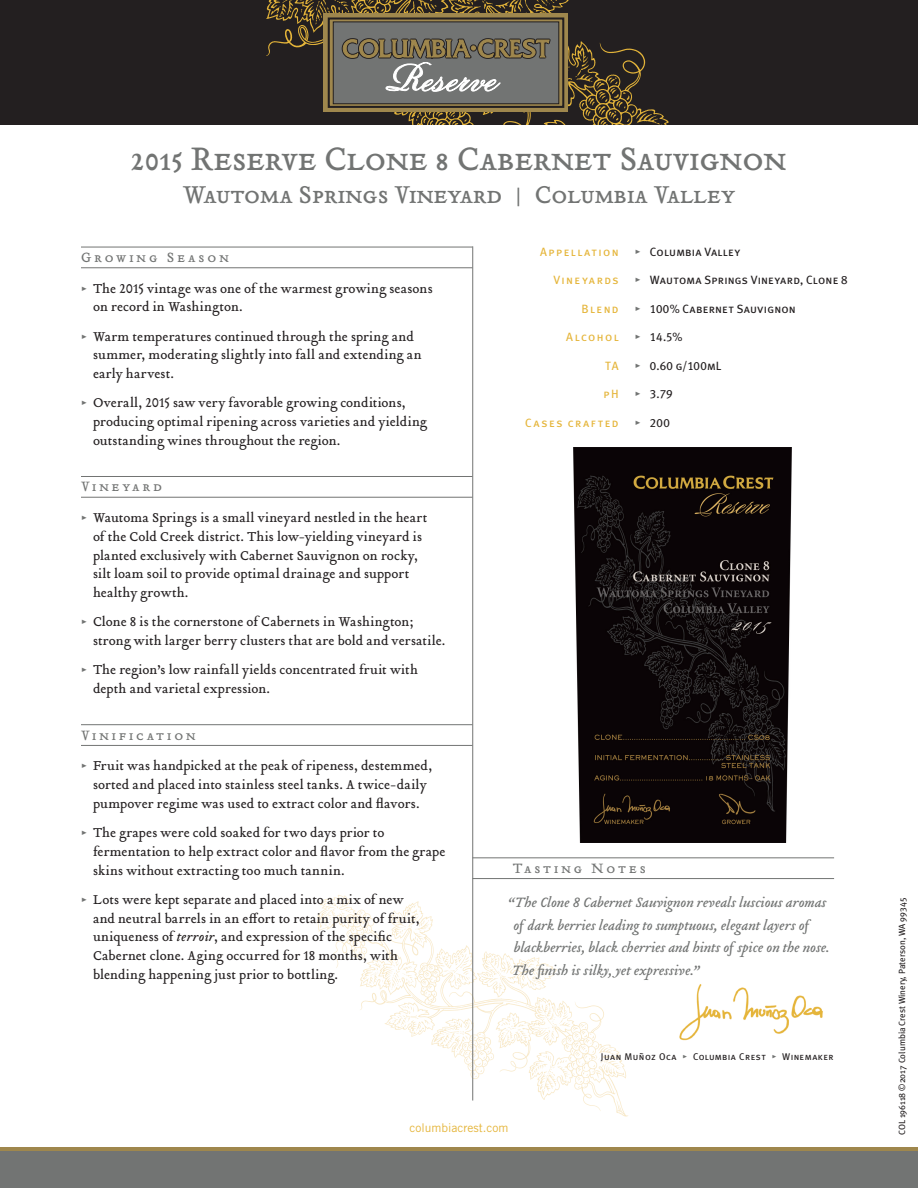
<style>
.page{position:relative;width:918px;height:1188px;background:#fff}
.page>*{position:absolute;margin:0;border:0;box-sizing:border-box;transform-origin:0 0}
.t1{font:36px "Tribute Roman Small Caps";color:#727473}
.t2{font:27px "Tribute Roman Small Caps";color:#727473}
.t3{font:italic 15px/22.5px "Tribute";letter-spacing:-.01em;color:#727473}
.R_Subhead{font:15px "Tribute Roman Small Caps";letter-spacing:.2em;color:#727473}
.bullet_text{font:14.25px/18.8px "Tribute Roman";letter-spacing:.01em;color:#231f20}
.tech_data{font:12px "Meta Plus Book Caps";letter-spacing:.015em;color:#231f20}
.tech_data-2{font:12px "Meta Plus Book Caps";letter-spacing:.115em;color:#e5b53a}
.stats{font:12px "Trade Gothic";color:#e5b53a}
.t4{font:9.75px "Meta Plus Book Caps";letter-spacing:.045em;color:#231f20}
.t5{font:9px "Meta Plus";color:#231f20}
.s1{font-family:"Meta Plus Book Caps";font-size:12px;color:#727473}
.s2{font-family:"Tribute";font-style:italic}
.s3{color:#727473}
</style>
<div class="page">
<img style="left:317px;top:889px;width:311px;height:228px">
<div style="left:0;top:1148px;width:918px;height:40px;background:#727473"></div>
<hr style="left:0;top:1148px;width:918px;height:3px;background:#9f874d">
<div style="left:0;top:0;width:918px;height:124px;background:#231f20"></div>
<img style="left:266px;top:0;width:403px;height:124px">
<div style="left:301px;top:57px;width:30px;height:39px;background:#231f20"></div>
<svg style="left:324px;top:13px;width:244px;height:99px;background:#98814a"></svg>
<div style="left:328px;top:17px;width:236px;height:91px;border:2px solid #231f20"></div>
<div style="left:333px;top:22px;width:226px;height:82px;background:#727473;border:1px solid #231f20"></div>
<svg style="left:339px;top:0;width:214px;height:108px"></svg>
<hr style="left:81px;top:247px;width:391px;height:1px;background:#727473">
<hr style="left:81px;top:267px;width:391px;height:1px;background:#727473">
<hr style="left:81px;top:476px;width:391px;height:1px;background:#727473">
<hr style="left:81px;top:497px;width:391px;height:1px;background:#727473">
<hr style="left:81px;top:724px;width:391px;height:1px;background:#727473">
<hr style="left:81px;top:745px;width:391px;height:1px;background:#727473">
<hr style="left:472px;top:857px;width:362px;height:1px;background:#727473">
<hr style="left:472px;top:878px;width:362px;height:1px;background:#727473">
<img style="left:679px;top:984px;width:144px;height:57px">
<img style="left:573px;top:447px;width:219px;height:396px">
<hr style="left:472px;top:246px;width:1px;height:855px;background:#727473">
<p class="t1" style="left:131px;top:135px;width:657px">2015 Reserve Clone 8 Cabernet Sauvignon</p>
<p class="t2" style="left:183px;top:176px;width:554px">Wautoma Springs Vineyard | Columbia Valley</p>
<p class="R_Subhead" style="left:81px;top:247px;width:149px">Growing Season</p>
<p class="bullet_text" style="left:93px;top:279px;width:341px;text-indent:-12px"><span class="s1">•</span> The 2015 vintage was one of the warmest growing seasons on record in Washington.</p>
<p class="bullet_text" style="left:93px;top:327px;width:330px;text-indent:-12px"><span class="s1">•</span> Warm temperatures continued through the spring and summer, moderating slightly into fall and extending an early harvest.</p>
<p class="bullet_text" style="left:93px;top:394px;width:336px;text-indent:-12px"><span class="s1">•</span> Overall, 2015 saw very favorable growing conditions, producing optimal ripening across varieties and yielding outstanding wines throughout the region.</p>
<p class="R_Subhead" style="left:81px;top:477px;width:82px">Vineyard</p>
<p class="bullet_text" style="left:93px;top:508px;width:336px;text-indent:-12px"><span class="s1">•</span> Wautoma Springs is a small vineyard nestled in the heart of the Cold Creek district. This low-yielding vineyard is planted exclusively with Cabernet Sauvignon on rocky, silt loam soil to provide optimal drainage and support healthy growth.</p>
<p class="bullet_text" style="left:93px;top:613px;width:354px;text-indent:-12px"><span class="s1">•</span> Clone 8 is the cornerstone of Cabernets in Washington; strong with larger berry clusters that are bold and versatile.</p>
<p class="bullet_text" style="left:93px;top:660px;width:326px;text-indent:-12px"><span class="s1">•</span> The region’s low rainfall yields concentrated fruit with depth and varietal expression.</p>
<p class="R_Subhead" style="left:81px;top:725px;width:116px">Vinification</p>
<p class="bullet_text" style="left:81px;top:756px;width:353px;text-align:center"><span class="s1">•</span> Fruit was handpicked at the peak of ripeness, destemmed, sorted and placed into stainless steel tanks. A twice-daily pumpover regime was used to extract color and flavors.</p>
<p class="bullet_text" style="left:93px;top:823px;width:354px;text-indent:-12px"><span class="s1">•</span> The grapes were cold soaked for two days prior to fermentation to help extract color and flavor from the grape skins without extracting too much tannin.</p>
<p class="bullet_text" style="left:93px;top:890px;width:328px;text-indent:-12px"><span class="s1">•</span> Lots were kept separate and placed into a mix of new and neutral barrels in an effort to retain purity of fruit, uniqueness of <span class="s2">terroir</span>, and expression of the specific Cabernet clone. Aging occurred for 18 months, with blending happening just prior to bottling.</p>
<p class="tech_data-2" style="left:540px;top:245px;width:80px">Appellation</p>
<p class="tech_data" style="left:635px;top:245px;width:107px"><span class="s3">•</span> Columbia Valley</p>
<p class="tech_data-2" style="left:554px;top:273px;width:67px">Vineyards</p>
<p class="tech_data" style="left:635px;top:273px;width:214px"><span class="s3">•</span> Wautoma Springs Vineyard, Clone 8</p>
<p class="tech_data-2" style="left:581px;top:302px;width:39px">Blend</p>
<p class="tech_data" style="left:635px;top:302px;width:162px"><span class="s3">•</span> 100% Cabernet Sauvignon</p>
<p class="tech_data-2" style="left:566px;top:330px;width:54px">Alcohol</p>
<p class="tech_data" style="left:635px;top:330px;width:49px"><span class="s3">•</span> 14.5%</p>
<p class="tech_data-2" style="left:605px;top:359px;width:15px">TA</p>
<p class="tech_data" style="left:635px;top:359px;width:88px"><span class="s3">•</span> 0.60 g/100mL</p>
<p class="tech_data-2" style="left:604px;top:387px;width:17px">pH</p>
<p class="tech_data" style="left:635px;top:387px;width:39px"><span class="s3">•</span> 3.79</p>
<p class="tech_data-2" style="left:525px;top:416px;width:95px">Cases crafted</p>
<p class="tech_data" style="left:635px;top:416px;width:36px"><span class="s3">•</span> 200</p>
<p class="R_Subhead" style="left:513px;top:858px;width:135px">Tasting Notes</p>
<p class="t3" style="left:512px;top:891px;width:319px;text-indent:-5px">“The Clone 8 Cabernet Sauvignon reveals luscious aromas of dark berries leading to sumptuous, elegant layers of blackberries, black cherries and hints of spice on the nose.<br>The finish is silky, yet expressive.”</p>
<p class="t4" style="left:601px;top:1051px;width:234px">Juan Muñoz Oca <span class="s3">•</span> Columbia Crest <span class="s3">•</span> Winemaker</p>
<p class="stats" style="left:410px;top:1121px;width:100px">columbiacrest.com</p>
<p class="t5" style="left:897px;top:1135px;width:239px;rotate:-90deg">COL 196118 ©2017 Columbia Crest Winery, Paterson, WA 99345</p>
</div>
